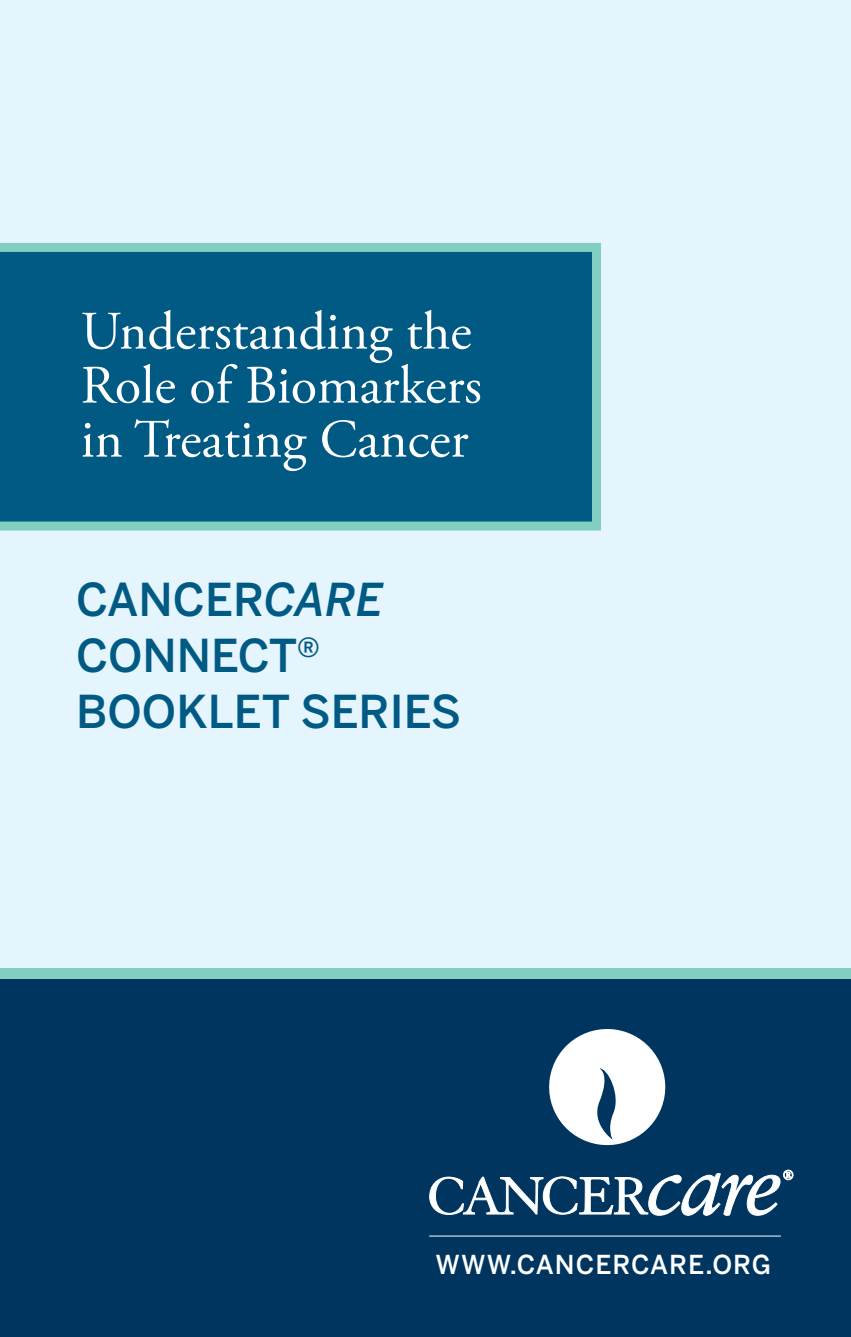
<style>
.page{position:relative;width:851px;height:1337px;background:#fff}
.page>*{position:absolute;margin:0;border:0;box-sizing:border-box;transform-origin:0 0}
.t1{font:54px/54px "Adobe Garamond Pro";color:#fff}
.t2{font:500 45px/55.8px "Benton Sans";color:#005a84}
.t3{font:500 25.88px "Benton Sans";letter-spacing:.04em;color:#fff}
.s1{font-style:italic}
</style>
<div class="page">
<div style="left:0;top:951px;width:850px;height:385px;background:#00355f"></div>
<div style="left:0;top:0;width:850px;height:967px;background:#e4f5fd"></div>
<svg style="left:549px;top:1029px;width:117px;height:117px"></svg>
<svg style="left:429px;top:1170px;width:364px;height:45px"></svg>
<hr style="left:429px;top:1235px;width:351px;height:1px;background:#fff">
<svg style="left:0;top:243px;width:601px;height:287px;background:#096288"></svg>
<div style="left:0;top:967px;width:850px;height:11px;background:#82cec1"></div>
<p class="t1" style="left:81px;top:306px;width:402px">Understanding the<br>Role of Biomarkers in Treating Cancer</p>
<p class="t2" style="left:76px;top:571px;width:386px">CANCER<span class="s1">CARE<br></span>CONNECT<sup>®<br></sup>BOOKLET SERIES</p>
<p class="t3" style="left:435px;top:1249px;width:337px">WWW.CANCERCARE.ORG</p>
</div>
